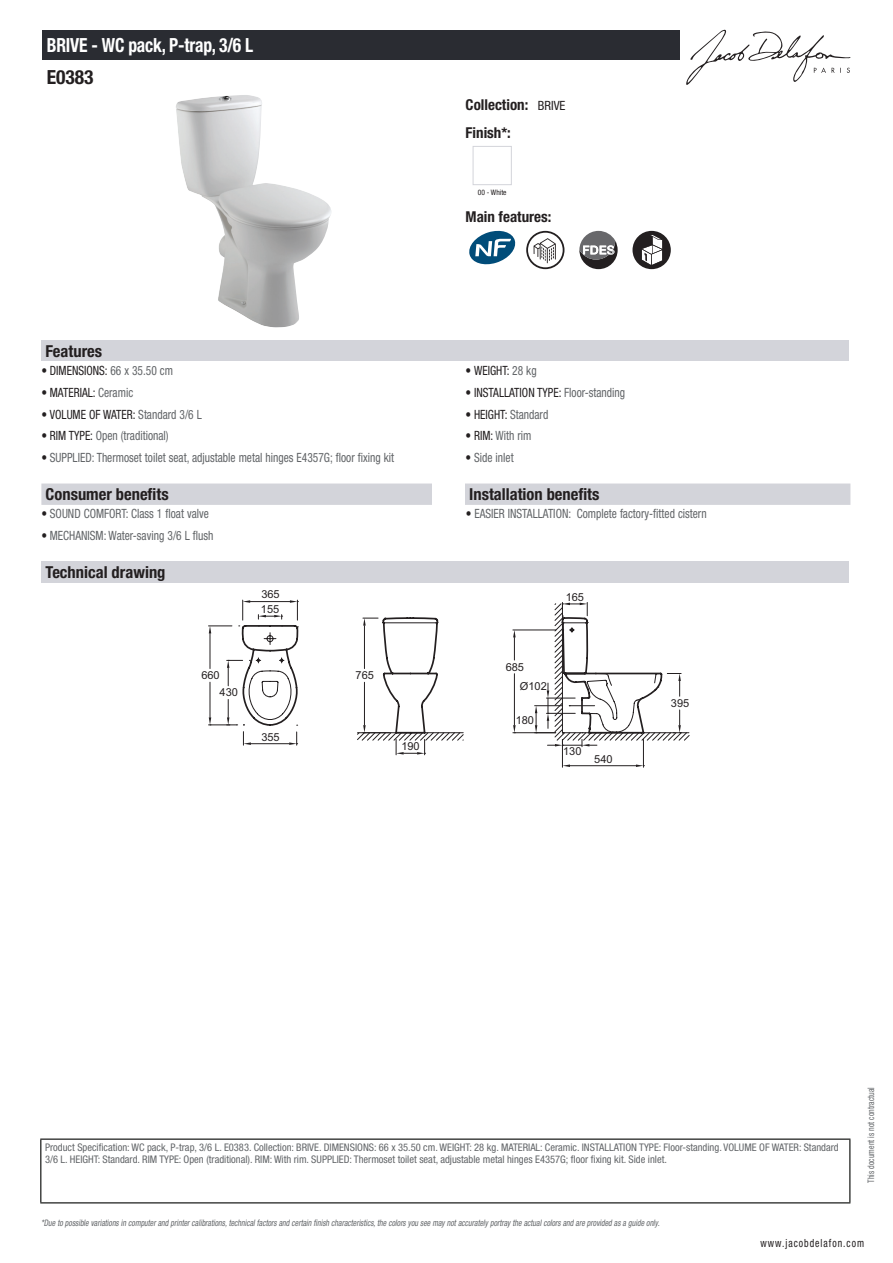
<style>
.page{position:relative;width:893px;height:1263px;background:#fff}
.page>*{position:absolute;margin:0;border:0;box-sizing:border-box;transform-origin:0 0}
.t1{font:700 condensed 19.5px "Helvetica Neue LT Std";letter-spacing:-.01em;color:#fff;scale:.9 1}
.t2{font:700 condensed 19.5px "Helvetica Neue LT Std";color:#231f20}
.t3{font:700 condensed 16.5px "Helvetica Neue LT Std";color:#231f20}
.t4{font:700 condensed 15px/27.8px "Helvetica Neue LT Std";color:#231f20}
.t5{font:condensed 12.75px "Helvetica Neue LT Std";color:#626568;scale:.9 1}
.t6{font:condensed 12.75px "Helvetica Neue LT Std";color:#231f20;scale:.9 1}
.t7{font:condensed 11.25px "Helvetica Neue LT Std";letter-spacing:.1em;color:#231f20;scale:.87 1}
.t8{font:11.1px/17.2px "Arial";color:#231f20}
.t9{font:condensed 10.5px/12px "Helvetica Neue LT Std";color:#626568}
.t10{font:italic condensed 9px "Helvetica Neue LT Std";color:#626568;scale:.87 1}
.t11{font:condensed 9px "Helvetica Neue LT Std";color:#626568;scale:.87 1}
.t12{font:condensed 7.5px "Helvetica Neue LT Std";color:#231f20}
.s1{font-weight:400;font-size:12.75px}
.s2{color:#626568}
.s3{color:#231f20}
</style>
<div class="page">
<svg style="left:686px;top:30px;width:164px;height:55px"></svg>
<img style="left:176px;top:95px;width:156px;height:233px">
<div style="left:473px;top:146px;width:39px;height:39px;border:1px solid #d3d4da"></div>
<svg style="left:469px;top:231px;width:46px;height:33px"></svg>
<svg style="left:526px;top:231px;width:38px;height:38px"></svg>
<svg style="left:579px;top:231px;width:39px;height:38px"></svg>
<div style="left:632px;top:231px;width:39px;height:38px;background:#231f20;border-radius:50%"></div>
<svg style="left:641px;top:234px;width:22px;height:32px"></svg>
<div style="left:41px;top:340px;width:808px;height:21px;background:#d3d4da"></div>
<div style="left:41px;top:483px;width:809px;height:22px;background:#d3d4da"></div>
<div style="left:432px;top:483px;width:33px;height:22px;background:#fff"></div>
<div style="left:41px;top:561px;width:808px;height:22px;background:#d3d4da"></div>
<hr style="left:250px;top:601px;width:40px;height:1px;background:#231f20">
<svg style="left:242px;top:600px;width:8px;height:16px"></svg>
<svg style="left:290px;top:600px;width:8px;height:3px"></svg>
<hr style="left:210px;top:633px;width:1px;height:35px;background:#231f20">
<hr style="left:210px;top:682px;width:1px;height:35px;background:#231f20">
<svg style="left:208px;top:625px;width:24px;height:8px"></svg>
<svg style="left:227px;top:660px;width:14px;height:26px"></svg>
<hr style="left:251px;top:743px;width:38px;height:1px;background:#231f20">
<svg style="left:243px;top:735px;width:8px;height:10px"></svg>
<svg style="left:208px;top:699px;width:30px;height:27px"></svg>
<svg style="left:289px;top:735px;width:9px;height:10px"></svg>
<svg style="left:396px;top:741px;width:30px;height:14px"></svg>
<hr style="left:570px;top:765px;width:66px;height:1px;background:#231f20">
<svg style="left:636px;top:741px;width:8px;height:26px"></svg>
<svg style="left:547px;top:741px;width:50px;height:26px"></svg>
<svg style="left:357px;top:603px;width:332px;height:138px"></svg>
<svg style="left:241px;top:616px;width:422px;height:119px"></svg>
<div style="left:43px;top:30px;width:637px;height:30px;background:#2a2c32"></div>
<hr style="left:40px;top:1138px;width:810px;height:2px;background:#040503">
<hr style="left:40px;top:1140px;width:1px;height:62px;background:#040503">
<hr style="left:849px;top:1140px;width:1px;height:62px;background:#040503">
<hr style="left:40px;top:1202px;width:810px;height:1px;background:#040503">
<h1 class="t1" style="left:47px;top:33px;width:231px">BRIVE - WC pack, P-trap, 3/6 L</h1>
<h1 class="t2" style="left:47px;top:65px;width:48px">E0383</h1>
<h3 class="t4" style="left:466px;top:90px;width:101px">Collection: <span class="s1">BRIVE<br></span>Finish*:</h3>
<p class="t12" style="left:478px;top:188px;width:30px">00 - White</p>
<h3 class="t4" style="left:466px;top:203px;width:87px">Main features:</h3>
<h2 class="t3" style="left:46px;top:341px;width:58px">Features</h2>
<p class="t6" style="left:41px;top:363px;width:148px">• DIMENSIONS: <span class="s2">66 x 35.50 cm</span></p>
<p class="t6" style="left:466px;top:363px;width:80px">• WEIGHT: <span class="s2">28 kg</span></p>
<p class="t6" style="left:41px;top:385px;width:104px">• MATERIAL: <span class="s2">Ceramic</span></p>
<p class="t6" style="left:466px;top:385px;width:179px">• INSTALLATION TYPE: <span class="s2">Floor-standing</span></p>
<p class="t6" style="left:41px;top:407px;width:180px">• VOLUME OF WATER: <span class="s2">Standard 3/6 L</span></p>
<p class="t6" style="left:466px;top:407px;width:93px">• HEIGHT: <span class="s2">Standard</span></p>
<p class="t5" style="left:41px;top:428px;width:143px"><span class="s3">• RIM TYPE:</span> Open (traditional)</p>
<p class="t5" style="left:466px;top:428px;width:75px"><span class="s3">• RIM:</span> With rim</p>
<p class="t5" style="left:41px;top:450px;width:393px"><span class="s3">•</span> SUPPLIED: Thermoset toilet seat, adjustable metal hinges E4357G; floor fixing kit</p>
<p class="t5" style="left:466px;top:450px;width:55px"><span class="s3">•</span> Side inlet</p>
<h2 class="t3" style="left:46px;top:484px;width:125px">Consumer benefits</h2>
<h2 class="t3" style="left:469px;top:484px;width:132px">Installation benefits</h2>
<p class="t5" style="left:41px;top:506px;width:188px"><span class="s3">•</span> SOUND COMFORT: Class 1 float valve</p>
<p class="t5" style="left:466px;top:506px;width:269px"><span class="s3">•</span> EASIER INSTALLATION: Complete factory-fitted cistern</p>
<p class="t5" style="left:41px;top:528px;width:193px"><span class="s3">•</span> MECHANISM: Water-saving 3/6 L flush</p>
<h2 class="t3" style="left:46px;top:562px;width:121px">Technical drawing</h2>
<p class="t8" style="left:261px;top:586px;width:20px">365</p>
<p class="t8" style="left:566px;top:588px;width:20px">165</p>
<p class="t8" style="left:220px;top:667px;width:20px;text-indent:-18px">660<br>430</p>
<p class="t8" style="left:261px;top:601px;width:20px">155</p>
<p class="t8" style="left:261px;top:728px;width:20px">355</p>
<p class="t8" style="left:356px;top:667px;width:20px">765</p>
<p class="t8" style="left:401px;top:738px;width:20px">190</p>
<p class="t8" style="left:506px;top:658px;width:20px">685</p>
<p class="t8" style="left:520px;top:678px;width:28px">Ø102</p>
<p class="t8" style="left:516px;top:711px;width:20px">180</p>
<p class="t8" style="left:563px;top:742px;width:20px">130</p>
<p class="t8" style="left:594px;top:750px;width:20px">540</p>
<p class="t8" style="left:671px;top:694px;width:20px">395</p>
<p class="t9" style="left:45px;top:1141px;width:795px">Product Specification: WC pack, P-trap, 3/6 L. E0383. Collection: BRIVE. DIMENSIONS: 66 x 35.50 cm. WEIGHT: 28 kg. MATERIAL: Ceramic. INSTALLATION TYPE: Floor-standing. VOLUME OF WATER: Standard<br>3/6 L. HEIGHT: Standard. RIM TYPE: Open (traditional). RIM: With rim. SUPPLIED: Thermoset toilet seat, adjustable metal hinges E4357G; floor fixing kit. Side inlet.</p>
<p class="t10" style="left:41px;top:1217px;width:714px">*Due to possible variationsin computerand printercalibrations,technicalfactorsand certain finish characteristics,the colorsyou see maynotaccuratelyportraythe actualcolorsand are provided asa guide only.</p>
<p class="t11" style="left:866px;top:1183px;width:111px;rotate:-90deg">This document is not contractual</p>
<p class="t7" style="left:760px;top:1237px;width:121px">www.jacobdelafon.com</p>
</div>
